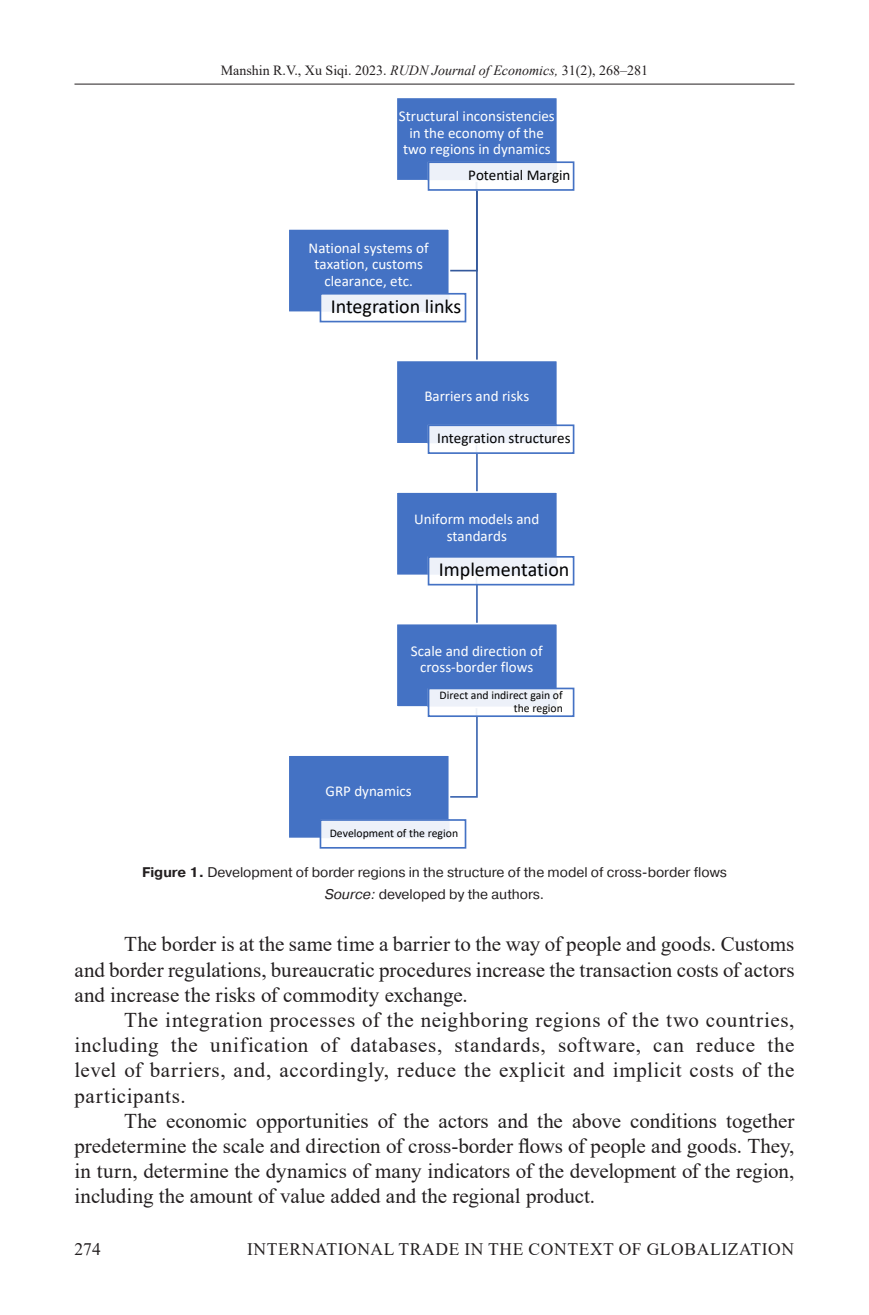
<style>
.page{position:relative;width:869px;height:1315px;background:#fff}
.page>*{position:absolute;margin:0;border:0;box-sizing:border-box;transform-origin:0 0}
.Basic__EN{font:21px/25.2px "Times New Roman";letter-spacing:.005em;color:#231f20;text-align:justify}
.t1{font:19.95px "Calibri";color:#000}
.t2{font:17.5px "Times New Roman";letter-spacing:.035em;color:#231f20}
.t3{font:15.05px/16.4px "Calibri";color:#fff;text-align:center}
.t4{font:15.05px "Calibri";color:#000}
.подРисунок__EN{font:14px "Pragmatica C";color:#231f20}
.t5{font:14px "Times New Roman";color:#231f20}
.Источник_рис__EN{font:14px "Pragmatica C";color:#231f20}
.t6{font:11.72px/12.8px "Calibri";color:#000;text-align:right}
.s1{font-style:italic}
.s2{font-weight:700}
</style>
<div class="page">
<hr style="left:74px;top:84px;width:720px;height:1px;background:#231f20">
<svg style="left:450px;top:191px;width:28px;height:81px"></svg>
<svg style="left:450px;top:717px;width:28px;height:81px"></svg>
<hr style="left:476px;top:575px;width:1px;height:48px;background:#3d67b1">
<hr style="left:476px;top:444px;width:1px;height:48px;background:#3d67b1">
<hr style="left:476px;top:181px;width:1px;height:179px;background:#34599c">
<div style="left:396px;top:97px;width:161px;height:84px;background:#4472c4"></div>
<div style="left:395px;top:97px;width:163px;height:85px;border:2px solid #fff"></div>
<img style="left:430px;top:164px;width:128px;height:24px">
<div style="left:427px;top:161px;width:147px;height:30px;border:2px solid #4472c4"></div>
<div style="left:396px;top:360px;width:161px;height:84px;background:#4472c4"></div>
<div style="left:395px;top:359px;width:163px;height:86px;border:2px solid #fff"></div>
<img style="left:430px;top:427px;width:128px;height:24px">
<div style="left:427px;top:424px;width:147px;height:30px;border:2px solid #4472c4"></div>
<div style="left:396px;top:492px;width:161px;height:83px;background:#4472c4"></div>
<div style="left:395px;top:491px;width:163px;height:85px;border:2px solid #fff"></div>
<img style="left:430px;top:559px;width:128px;height:23px">
<div style="left:427px;top:556px;width:147px;height:29px;border:2px solid #4472c4"></div>
<div style="left:396px;top:623px;width:161px;height:84px;background:#4472c4"></div>
<div style="left:395px;top:623px;width:163px;height:85px;border:2px solid #fff"></div>
<img style="left:430px;top:690px;width:128px;height:24px">
<div style="left:427px;top:687px;width:147px;height:30px;border:2px solid #4472c4"></div>
<div style="left:288px;top:755px;width:161px;height:83px;background:#4472c4"></div>
<div style="left:287px;top:754px;width:163px;height:85px;border:2px solid #fff"></div>
<div style="left:322px;top:822px;width:128px;height:17px;background:#edf1f9"></div>
<div style="left:319px;top:819px;width:147px;height:29px;border:2px solid #4472c4"></div>
<div style="left:288px;top:229px;width:161px;height:83px;background:#4472c4"></div>
<div style="left:287px;top:228px;width:163px;height:85px;border:2px solid #fff"></div>
<div style="left:322px;top:296px;width:128px;height:17px;background:#edf1f9"></div>
<div style="left:319px;top:293px;width:147px;height:29px;border:2px solid #4472c4"></div>
<p class="t5" style="left:220px;top:60px;width:429px">Manshin R.V., Xu Siqi. 2023. <span class="s1">RUDN Journal of Economics,</span> 31(2), 268–281</p>
<p class="t3" style="left:398px;top:108px;width:157px">Structural inconsistencies in the economy of the two regions in dynamics</p>
<p class="t4" style="left:468px;top:165px;width:104px">Potential Margin</p>
<p class="t3" style="left:308px;top:239px;width:121px">National systems of taxation, customs clearance, etc.</p>
<p class="t1" style="left:330px;top:293px;width:132px">Integration links</p>
<p class="t3" style="left:424px;top:387px;width:106px">Barriers and risks</p>
<p class="t4" style="left:437px;top:428px;width:135px">Integration structures</p>
<p class="t3" style="left:414px;top:510px;width:126px">Uniform models and standards</p>
<p class="t1" style="left:438px;top:556px;width:132px">Implementation</p>
<p class="t3" style="left:411px;top:642px;width:133px">Scale and direction of cross‐border flows</p>
<p class="t6" style="left:439px;top:688px;width:125px">Direct and indirect gain of the region</p>
<p class="t3" style="left:325px;top:782px;width:88px">GRP dynamics</p>
<p class="t6" style="left:329px;top:826px;width:130px">Development of the region</p>
<p class="подРисунок__EN" style="left:142px;top:864px;width:586px"><span class="s2">Figure 1.</span> Development of border regions in the structure of the model of cross-border flows</p>
<p class="Источник_рис__EN" style="left:324px;top:886px;width:221px"><span class="s1">Source:</span> developed by the authors.</p>
<p class="Basic__EN" style="left:74px;top:931px;width:721px;text-indent:50px">The border is at the same time a barrier to the way of people and goods. Customs and border regulations, bureaucratic procedures increase the transaction costs of actors and increase the risks of commodity exchange.</p>
<p class="Basic__EN" style="left:74px;top:1006px;width:721px;text-indent:50px">The integration processes of the neighboring regions of the two countries, including the unification of databases, standards, software, can reduce the level of barriers, and, accordingly, reduce the explicit and implicit costs of the participants.</p>
<p class="Basic__EN" style="left:74px;top:1107px;width:721px;text-indent:50px">The economic opportunities of the actors and the above conditions together predetermine the scale and direction of cross-border flows of people and goods. They, in turn, determine the dynamics of many indicators of the development of the region, including the amount of value added and the regional product.</p>
<p class="t2" style="left:74px;top:1236px;width:28px">274</p>
<p class="t2" style="left:247px;top:1236px;width:548px">INTERNATIONAL TRADE IN THE CONTEXT OF GLOBALIZATION</p>
</div>
